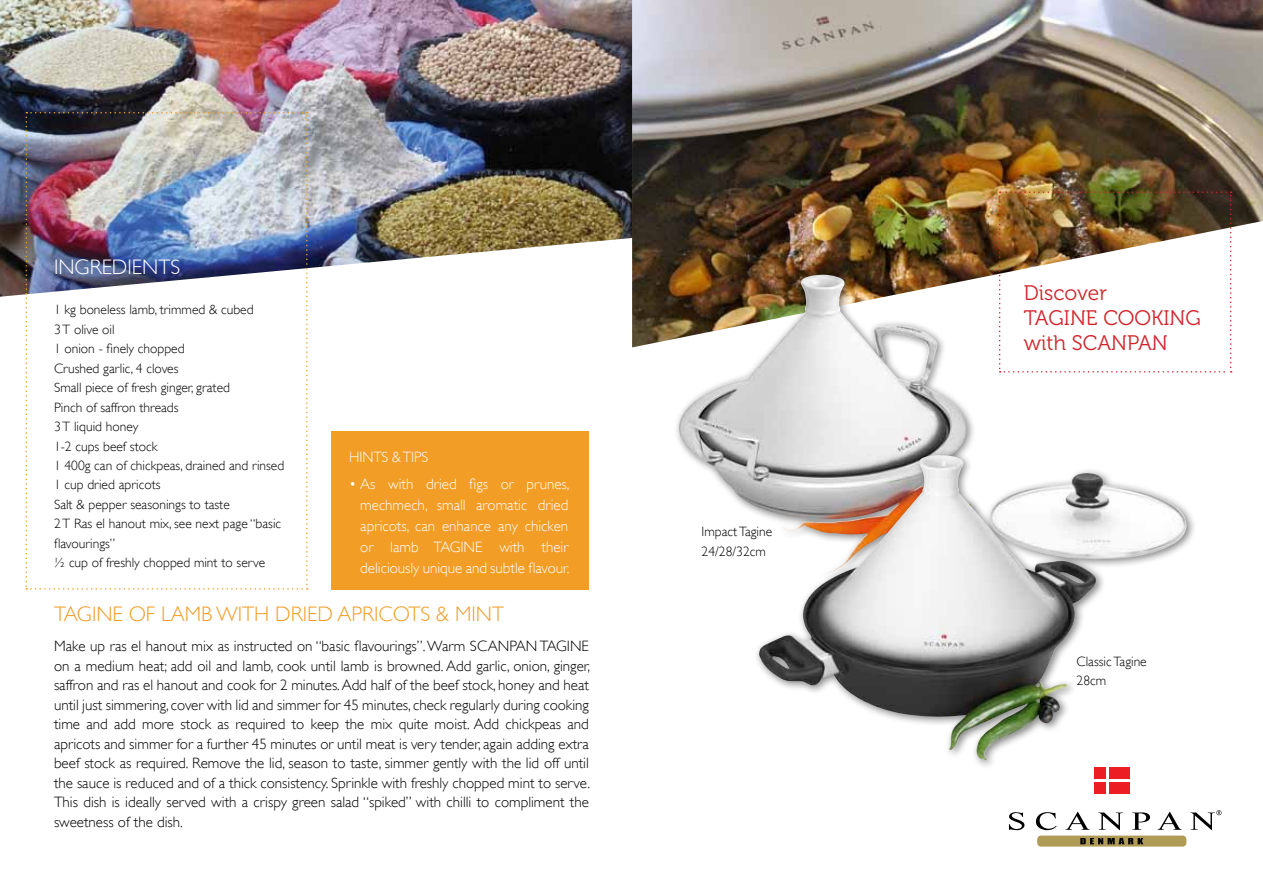
<style>
.page{position:relative;width:1263px;height:893px;background:#fff}
.page>*{position:absolute;margin:0;border:0;box-sizing:border-box;transform-origin:0 0}
.t1{font:300 21px "Gill Sans";color:#f29d25}
.t2{font:21px/25.2px "Museo 300";color:#d2232a}
.t3{font:300 21px "Gill Sans";color:#fff}
.t4{font:300 15px/19.5px "Gill Sans";color:#000;text-align:justify}
.t5{font:300 15px/21px "Gill Sans";color:#fff;text-align:justify;scale:.96 1}
.t6{font:300 15px/21px "Gill Sans";color:#fff;text-align:right}
.t7{font:300 13.5px/19.5px "Gill Sans";color:#000}
</style>
<div class="page">
<img style="left:0;top:0;width:632px;height:297px">
<img style="left:26px;top:112px;width:282px;height:478px">
<div style="left:331px;top:431px;width:258px;height:159px;background:#f29d25"></div>
<img style="left:632px;top:0;width:631px;height:347px">
<img style="left:999px;top:191px;width:233px;height:182px">
<div style="left:673px;top:269px;width:310px;height:315px;background:#000;opacity:.5"></div>
<img style="left:679px;top:275px;width:292px;height:299px">
<div style="left:753px;top:449px;width:443px;height:321px;background:#000;opacity:.5"></div>
<img style="left:759px;top:455px;width:338px;height:306px">
<div style="left:1037px;top:835px;width:149px;height:12px;background:#b09c56;border-radius:4px"></div>
<svg style="left:1009px;top:812px;width:15px;height:18px"></svg>
<svg style="left:1036px;top:812px;width:21px;height:18px"></svg>
<svg style="left:1066px;top:812px;width:23px;height:18px"></svg>
<svg style="left:1098px;top:812px;width:25px;height:18px"></svg>
<svg style="left:1132px;top:812px;width:18px;height:18px"></svg>
<svg style="left:1158px;top:812px;width:23px;height:18px"></svg>
<svg style="left:1190px;top:810px;width:31px;height:20px"></svg>
<svg style="left:1080px;top:838px;width:63px;height:6px"></svg>
<div style="left:1094px;top:767px;width:35px;height:26px;background:linear-gradient(to bottom,#fff,#fff)"></div>
<div style="left:1094px;top:767px;width:12px;height:11px;background:#ed1d24"></div>
<div style="left:1109px;top:767px;width:20px;height:11px;background:#ed1d24"></div>
<div style="left:1094px;top:782px;width:12px;height:11px;background:#ed1d24"></div>
<div style="left:1109px;top:782px;width:20px;height:11px;background:#ed1d24"></div>
<h1 class="t3" style="left:54px;top:255px;width:128px">INGREDIENTS</h1>
<p class="t7" style="left:54px;top:300px;width:232px">1 kg boneless lamb, trimmed &amp; cubed<br>3 T olive oil<br>1 onion - finely chopped<br>Crushed garlic, 4 cloves<br>Small piece of fresh ginger, grated<br>Pinch of saffron threads<br>3 T liquid honey<br>1-2 cups beef stock<br>1 400g can of chickpeas, drained and rinsed<br>1 cup dried apricots<br>Salt &amp; pepper seasonings to taste<br>2 T Ras el hanout mix, see next page “basic flavourings”<br>½ cup of freshly chopped mint to serve</p>
<p class="t5" style="left:349px;top:446px;width:84px">HINTS &amp; TI PS</p>
<p class="t5" style="left:360px;top:473px;width:219px;text-indent:-11px">• As with dried figs or prunes, mechmech, small aromatic dried apricots, can enhance any chicken or lamb TAGINE</p>
<p class="t6" style="left:360px;top:536px;width:211px">with their<br>deliciously unique and subtle flavour.</p>
<h1 class="t1" style="left:54px;top:602px;width:23px">TAGINE</h1>
<h1 class="t1" style="left:129px;top:602px;width:377px">OF LAMB WITH DRIED APRICOTS &amp; MINT</h1>
<p class="t4" style="left:54px;top:636px;width:538px">Make up ras el hanout mix as instructed on “basic flavourings”. Warm SCANPAN TAGINE on a medium heat; add oil and lamb, cook until lamb is browned. Add garlic, onion, ginger, saffron and ras el hanout and cook for 2 minutes. Add half of the beef stock, honey and heat until just simmering, cover with lid and simmer for 45 minutes, check regularly during cooking time and add more stock as required to keep the mix quite moist. Add chickpeas and apricots and simmer for a further 45 minutes or until meat is very tender, again adding extra beef stock as required. Remove the lid, season to taste, simmer gently with the lid off until the sauce is reduced and of a thick consistency. Sprinkle with freshly chopped mint to serve.<br>This dish is ideally served with a crispy green salad “spiked” with chilli to compliment the sweetness of the dish.</p>
<p class="t7" style="left:702px;top:522px;width:72px">I mpact Tagine<br>24/28/32cm</p>
<h1 class="t2" style="left:1024px;top:281px;width:85px">Discover<br>TAGINE</h1>
<h1 class="t2" style="left:1103px;top:306px;width:73px">COOKING</h1>
<h1 class="t2" style="left:1024px;top:331px;width:63px">with SCANPAN</h1>
<p class="t7" style="left:1076px;top:651px;width:72px">Classic Tagine<br>28cm</p>
</div>
